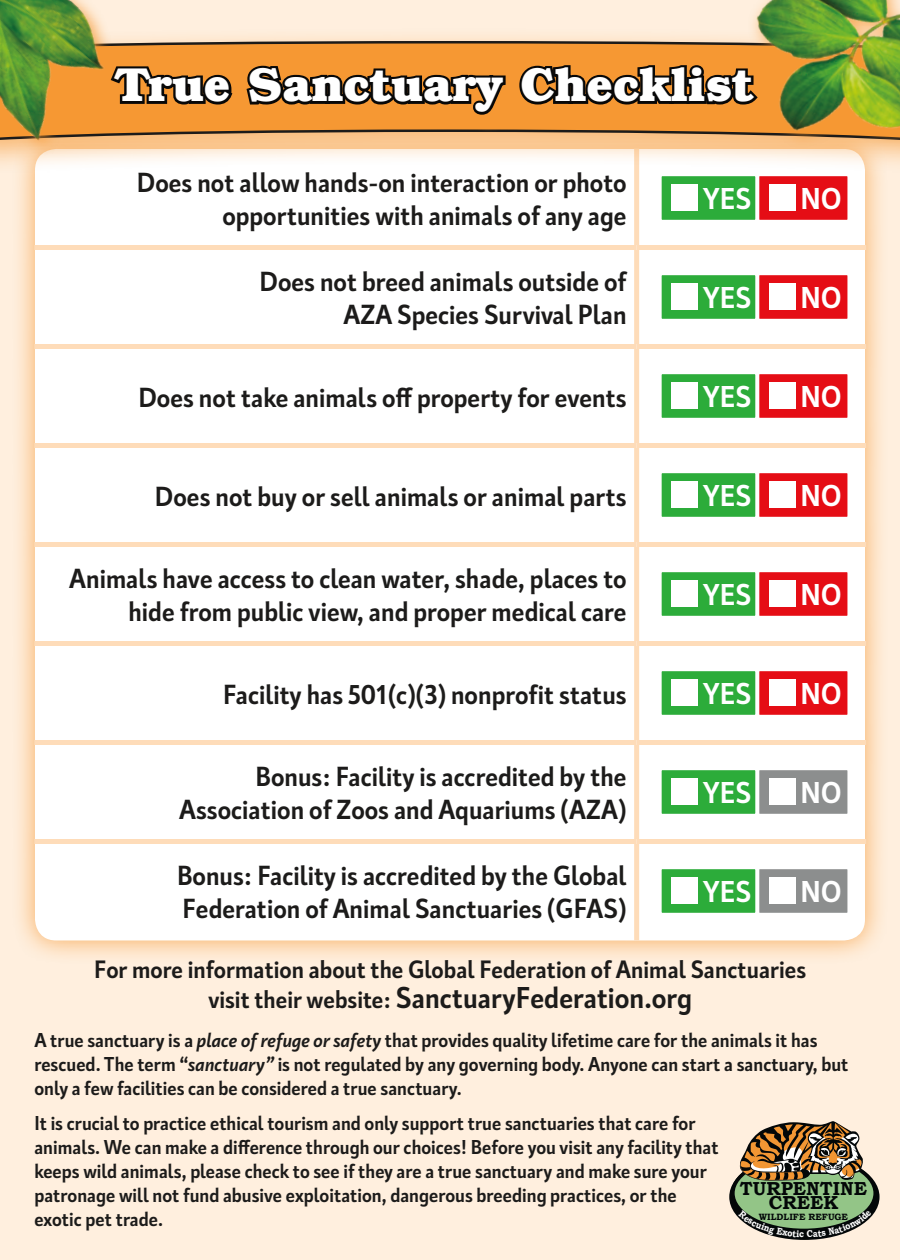
<style>
.page{position:relative;width:900px;height:1260px;background:#ffefde}
.page>*{position:absolute;margin:0;border:0;box-sizing:border-box;transform-origin:0 0}
.t1{font:700 47.75px "Bookman";color:#fff}
.t2{font:700 30px "Kardinal";color:#1c1b1a}
.t3{font:700 30px "Kardinal";color:#fff}
.t4{font:700 27.5px/33px "Kardinal";color:#1c1b1a;text-align:right}
.t5{font:700 25px "Kardinal";color:#1c1b1a}
.t6{font:700 20px/24px "Kardinal";color:#1c1b1a}
.t7{font:700 18.75px/14.2px "Bookman Old Style";color:#030708;text-align:center}
.t8{font:700 9.25px "Bookman Old Style";color:#030708}
.s1{font-size:25px}
.s2{font-style:italic}
</style>
<div class="page">
<div style="left:12px;top:126px;width:877px;height:838px;background:#f69833;opacity:.75"></div>
<div style="left:35px;top:149px;width:830px;height:791px;background:#fff;border-radius:21px"></div>
<div style="left:634px;top:149px;width:5px;height:96px;background:#fedcb9"></div>
<div style="left:34px;top:245px;width:603px;height:5px;background:#fedcb9"></div>
<div style="left:637px;top:245px;width:229px;height:5px;background:#fedcb9"></div>
<div style="left:634px;top:250px;width:5px;height:94px;background:#fedcb9"></div>
<div style="left:34px;top:344px;width:603px;height:5px;background:#fedcb9"></div>
<div style="left:637px;top:344px;width:229px;height:5px;background:#fedcb9"></div>
<div style="left:634px;top:349px;width:5px;height:94px;background:#fedcb9"></div>
<div style="left:34px;top:443px;width:603px;height:5px;background:#fedcb9"></div>
<div style="left:637px;top:443px;width:229px;height:5px;background:#fedcb9"></div>
<div style="left:634px;top:448px;width:5px;height:94px;background:#fedcb9"></div>
<div style="left:34px;top:542px;width:603px;height:5px;background:#fedcb9"></div>
<div style="left:637px;top:542px;width:229px;height:5px;background:#fedcb9"></div>
<div style="left:634px;top:547px;width:5px;height:94px;background:#fedcb9"></div>
<div style="left:34px;top:641px;width:603px;height:5px;background:#fedcb9"></div>
<div style="left:637px;top:641px;width:229px;height:5px;background:#fedcb9"></div>
<div style="left:634px;top:646px;width:5px;height:94px;background:#fedcb9"></div>
<div style="left:34px;top:740px;width:603px;height:5px;background:#fedcb9"></div>
<div style="left:637px;top:740px;width:229px;height:5px;background:#fedcb9"></div>
<div style="left:634px;top:745px;width:5px;height:94px;background:#fedcb9"></div>
<div style="left:34px;top:839px;width:603px;height:5px;background:#fedcb9"></div>
<div style="left:637px;top:839px;width:229px;height:5px;background:#fedcb9"></div>
<div style="left:634px;top:844px;width:5px;height:96px;background:#fedcb9"></div>
<div style="left:659px;top:174px;width:99px;height:48px;background:#2cac3a;border:2px solid #fff"></div>
<div style="left:671px;top:185px;width:27px;height:26px;background:#fff"></div>
<div style="left:757px;top:174px;width:93px;height:48px;background:#e50d15;border:2px solid #fff"></div>
<div style="left:769px;top:185px;width:27px;height:26px;background:#fff"></div>
<div style="left:659px;top:273px;width:99px;height:48px;background:#2cac3a;border:2px solid #fff"></div>
<div style="left:671px;top:284px;width:27px;height:26px;background:#fff"></div>
<div style="left:757px;top:273px;width:93px;height:48px;background:#e50d15;border:2px solid #fff"></div>
<div style="left:769px;top:284px;width:27px;height:26px;background:#fff"></div>
<div style="left:659px;top:372px;width:99px;height:48px;background:#2cac3a;border:2px solid #fff"></div>
<div style="left:671px;top:383px;width:27px;height:26px;background:#fff"></div>
<div style="left:757px;top:372px;width:93px;height:48px;background:#e50d15;border:2px solid #fff"></div>
<div style="left:769px;top:383px;width:27px;height:26px;background:#fff"></div>
<div style="left:659px;top:471px;width:99px;height:48px;background:#2cac3a;border:2px solid #fff"></div>
<div style="left:671px;top:482px;width:27px;height:26px;background:#fff"></div>
<div style="left:757px;top:471px;width:93px;height:48px;background:#e50d15;border:2px solid #fff"></div>
<div style="left:769px;top:482px;width:27px;height:26px;background:#fff"></div>
<div style="left:659px;top:570px;width:99px;height:48px;background:#2cac3a;border:2px solid #fff"></div>
<div style="left:671px;top:581px;width:27px;height:26px;background:#fff"></div>
<div style="left:757px;top:570px;width:93px;height:48px;background:#e50d15;border:2px solid #fff"></div>
<div style="left:769px;top:581px;width:27px;height:26px;background:#fff"></div>
<div style="left:659px;top:669px;width:99px;height:48px;background:#2cac3a;border:2px solid #fff"></div>
<div style="left:671px;top:680px;width:27px;height:26px;background:#fff"></div>
<div style="left:757px;top:669px;width:93px;height:48px;background:#e50d15;border:2px solid #fff"></div>
<div style="left:769px;top:680px;width:27px;height:26px;background:#fff"></div>
<div style="left:659px;top:768px;width:99px;height:48px;background:#2cac3a;border:2px solid #fff"></div>
<div style="left:671px;top:779px;width:27px;height:26px;background:#fff"></div>
<div style="left:757px;top:768px;width:93px;height:48px;background:#8c8e8e;border:2px solid #fff"></div>
<div style="left:769px;top:779px;width:27px;height:26px;background:#fff"></div>
<div style="left:659px;top:867px;width:99px;height:48px;background:#2cac3a;border:2px solid #fff"></div>
<div style="left:671px;top:878px;width:27px;height:26px;background:#fff"></div>
<div style="left:757px;top:867px;width:93px;height:48px;background:#8c8e8e;border:2px solid #fff"></div>
<div style="left:769px;top:878px;width:27px;height:26px;background:#fff"></div>
<div style="left:0;top:27px;width:900px;height:148px;background:#f69833;opacity:.62"></div>
<svg style="left:138px;top:40px;width:599px;height:103px;background:#dd9c57"></svg>
<svg style="left:729px;top:1154px;width:151px;height:86px"></svg>
<div style="left:733px;top:1156px;width:142px;height:74px;background:#93c587;border-radius:50%"></div>
<svg style="left:739px;top:1121px;width:124px;height:60px"></svg>
<div style="left:104px;top:57px;width:671px;height:75px;background:#f69833"></div>
<svg style="left:138px;top:66px;width:95px;height:39px"></svg>
<svg style="left:246px;top:65px;width:260px;height:50px"></svg>
<svg style="left:519px;top:65px;width:218px;height:40px"></svg>
<img style="left:737px;top:0;width:163px;height:167px">
<img style="left:0;top:0;width:138px;height:196px">
<svg style="left:738px;top:1210px;width:134px;height:27px"></svg>
<h1 class="t1" style="left:114px;top:55px;width:642px">True Sanctuary Checklist</h1>
<h3 class="t4" style="left:137px;top:164px;width:491px">Does not allow hands-on interaction or photo opportunities with animals of any age</h3>
<h3 class="t4" style="left:259px;top:263px;width:369px">Does not breed animals outside of<br>AZA Species Survival Plan</h3>
<h2 class="t3" style="left:703px;top:176px;width:50px">YES</h2>
<h2 class="t3" style="left:800px;top:176px;width:43px">NO</h2>
<h2 class="t3" style="left:703px;top:275px;width:50px">YES</h2>
<h2 class="t3" style="left:800px;top:275px;width:43px">NO</h2>
<h3 class="t4" style="left:138px;top:379px;width:490px">Does not take animals off property for events</h3>
<h2 class="t3" style="left:703px;top:374px;width:50px">YES</h2>
<h2 class="t3" style="left:800px;top:374px;width:43px">NO</h2>
<h3 class="t4" style="left:155px;top:478px;width:473px">Does not buy or sell animals or animal parts</h3>
<h2 class="t3" style="left:703px;top:473px;width:50px">YES</h2>
<h2 class="t3" style="left:800px;top:473px;width:43px">NO</h2>
<h3 class="t4" style="left:69px;top:560px;width:559px">Animals have access to clean water, shade, places to hide from public view, and proper medical care</h3>
<h2 class="t3" style="left:703px;top:572px;width:50px">YES</h2>
<h2 class="t3" style="left:800px;top:572px;width:43px">NO</h2>
<h3 class="t4" style="left:223px;top:676px;width:405px">Facility has 501(c)(3) nonprofit status</h3>
<h2 class="t3" style="left:703px;top:671px;width:50px">YES</h2>
<h2 class="t3" style="left:800px;top:671px;width:43px">NO</h2>
<h3 class="t4" style="left:179px;top:758px;width:449px">Bonus: Facility is accredited by the<br>Association of Zoos and Aquariums (AZA)</h3>
<h3 class="t4" style="left:177px;top:857px;width:451px;text-align:left">Bonus: Facility is accredited by the Global<br>Federation of Animal Sanctuaries (GFAS)</h3>
<h2 class="t3" style="left:703px;top:770px;width:50px">YES</h2>
<h2 class="t3" style="left:800px;top:770px;width:43px">NO</h2>
<h2 class="t3" style="left:703px;top:869px;width:50px">YES</h2>
<h2 class="t3" style="left:800px;top:869px;width:43px">NO</h2>
<p class="t5" style="left:94px;top:950px;width:714px">For more information about the Global Federation of Animal Sanctuaries</p>
<h2 class="t2" style="left:208px;top:975px;width:485px"><span class="s1">visit their website:</span> SanctuaryFederation.org</h2>
<p class="t6" style="left:34px;top:1027px;width:816px">A true sanctuary is a <span class="s2">place of refuge or safety</span> that provides quality lifetime care for the animals it has rescued. The term “<span class="s2">sanctuary”</span> is not regulated by any governing body. Anyone can start a sanctuary, but only a few facilities can be considered a true sanctuary.</p>
<p class="t6" style="left:34px;top:1110px;width:686px">It is crucial to practice ethical tourism and only support true sanctuaries that care for animals. We can make a difference through our choices! Before you visit any facility that keeps wild animals, please check to see if they are a true sanctuary and make sure your patronage will not fund abusive exploitation, dangerous breeding practices, or the exotic pet trade.</p>
<p class="t7" style="left:740px;top:1181px;width:129px">TURPENTINE<br>CREEK</p>
<p class="t8" style="left:759px;top:1210px;width:91px">WILDLIFE REFUGE</p>
</div>
